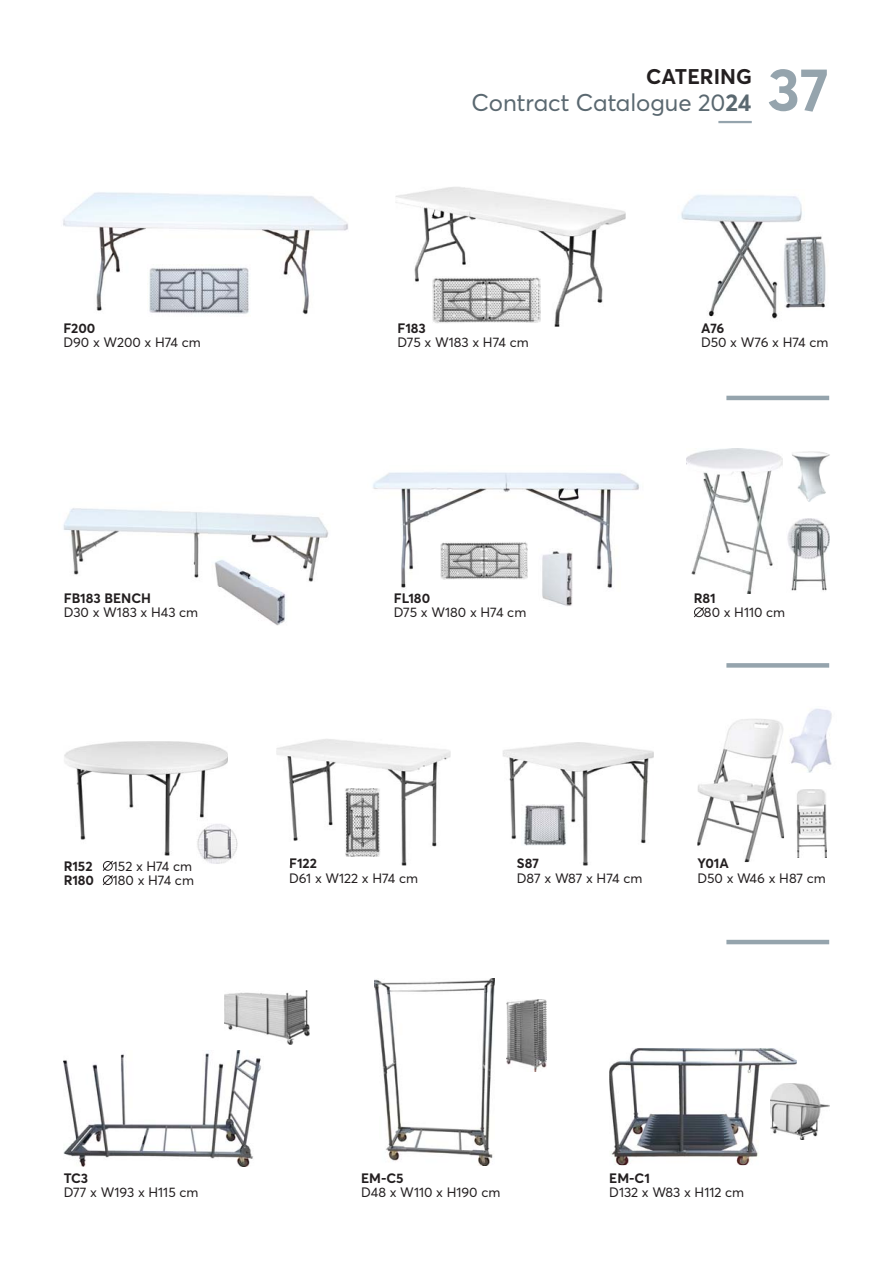
<style>
.page{position:relative;width:893px;height:1263px;background:#fff}
.page>*{position:absolute;margin:0;border:0;box-sizing:border-box;transform-origin:0 0}
.t1{font:700 60px "Averta";color:#95a4ad}
.t2{font:24px "Averta Demo PE Cutted Demo";color:#5a6870}
.t3{font:700 21px "Averta";color:#231f20}
.t4{font:13.5px "Averta Demo PE Cutted Demo";color:#231f20}
.t5{font:700 13.5px "Averta";color:#231f20}
.s1{font-family:"Averta";font-weight:700}
</style>
<div class="page">
<hr style="left:718px;top:121px;width:34px;height:2px;background:#95a4ad">
<img style="left:789px;top:708px;width:43px;height:65px">
<img style="left:64px;top:741px;width:164px;height:114px">
<img style="left:503px;top:742px;width:151px;height:123px">
<img style="left:681px;top:194px;width:121px;height:125px">
<img style="left:779px;top:233px;width:47px;height:78px">
<img style="left:63px;top:192px;width:285px;height:123px">
<img style="left:147px;top:265px;width:104px;height:50px">
<img style="left:63px;top:508px;width:266px;height:74px">
<img style="left:212px;top:556px;width:80px;height:69px">
<img style="left:686px;top:449px;width:96px;height:144px">
<svg style="left:694px;top:607px;width:10px;height:11px"></svg>
<img style="left:792px;top:451px;width:38px;height:51px">
<img style="left:697px;top:719px;width:87px;height:143px">
<img style="left:698px;top:859px;width:31px;height:3px">
<img style="left:796px;top:789px;width:30px;height:69px">
<img style="left:373px;top:472px;width:266px;height:118px">
<img style="left:521px;top:804px;width:46px;height:41px">
<img style="left:200px;top:827px;width:38px;height:37px">
<img style="left:197px;top:824px;width:31px;height:31px">
<img style="left:64px;top:1051px;width:197px;height:115px">
<img style="left:225px;top:991px;width:85px;height:53px">
<img style="left:375px;top:978px;width:119px;height:187px">
<img style="left:507px;top:999px;width:40px;height:72px">
<img style="left:787px;top:518px;width:43px;height:73px">
<img style="left:276px;top:739px;width:175px;height:126px">
<img style="left:290px;top:859px;width:26px;height:6px">
<img style="left:344px;top:789px;width:36px;height:68px">
<img style="left:538px;top:549px;width:40px;height:57px">
<hr style="left:726px;top:396px;width:103px;height:4px;background:#95a4ad">
<div style="left:726px;top:663px;width:103px;height:5px;background:#95a4ad"></div>
<hr style="left:726px;top:940px;width:103px;height:4px;background:#95a4ad">
<img style="left:395px;top:187px;width:231px;height:140px">
<img style="left:398px;top:323px;width:27px;height:4px">
<img style="left:433px;top:277px;width:107px;height:47px">
<img style="left:609px;top:1048px;width:188px;height:117px">
<img style="left:770px;top:1083px;width:59px;height:57px">
<img style="left:441px;top:542px;width:86px;height:38px">
<svg style="left:102px;top:860px;width:11px;height:26px"></svg>
<p class="t5" style="left:63px;top:323px;width:34px">F200</p>
<p class="t4" style="left:63px;top:336px;width:139px">D90 x W200 x H74 cm</p>
<h3 class="t3" style="left:646px;top:68px;width:107px">CATERING</h3>
<h2 class="t2" style="left:471px;top:91px;width:282px">Contract Catalogue 20<span class="s1">24</span></h2>
<h1 class="t1" style="left:767px;top:67px;width:63px">37</h1>
<p class="t5" style="left:397px;top:323px;width:30px">F183</p>
<p class="t4" style="left:397px;top:336px;width:133px">D75 x W183 x H74 cm</p>
<p class="t5" style="left:701px;top:323px;width:25px">A76</p>
<p class="t4" style="left:701px;top:336px;width:129px">D50 x W76 x H74 cm</p>
<p class="t5" style="left:64px;top:593px;width:89px">FB183 BENCH</p>
<p class="t4" style="left:64px;top:606px;width:136px">D30 x W183 x H43 cm</p>
<p class="t5" style="left:394px;top:593px;width:38px">FL180</p>
<p class="t4" style="left:394px;top:606px;width:134px">D75 x W180 x H74 cm</p>
<p class="t5" style="left:694px;top:593px;width:23px">R81</p>
<p class="t4" style="left:704px;top:606px;width:83px">80 x H110 cm</p>
<p class="t5" style="left:64px;top:861px;width:30px">R152</p>
<p class="t4" style="left:113px;top:860px;width:81px">152 x H74 cm</p>
<p class="t5" style="left:64px;top:875px;width:32px">R180</p>
<p class="t4" style="left:113px;top:874px;width:83px">180 x H74 cm</p>
<p class="t5" style="left:289px;top:858px;width:29px">F122</p>
<p class="t4" style="left:289px;top:871px;width:130px">D61 x W122 x H74 cm</p>
<p class="t5" style="left:517px;top:858px;width:24px">S87</p>
<p class="t4" style="left:517px;top:871px;width:127px">D87 x W87 x H74 cm</p>
<p class="t5" style="left:698px;top:858px;width:33px">Y01A</p>
<p class="t4" style="left:698px;top:871px;width:130px">D50 x W46 x H87 cm</p>
<p class="t5" style="left:64px;top:1173px;width:26px">TC3</p>
<p class="t4" style="left:64px;top:1186px;width:136px">D77 x W193 x H115 cm</p>
<p class="t5" style="left:361px;top:1173px;width:44px">EM-C5</p>
<p class="t4" style="left:361px;top:1186px;width:141px">D48 x W110 x H190 cm</p>
<p class="t5" style="left:609px;top:1173px;width:42px">EM-C1</p>
<p class="t4" style="left:609px;top:1186px;width:136px">D132 x W83 x H112 cm</p>
</div>
